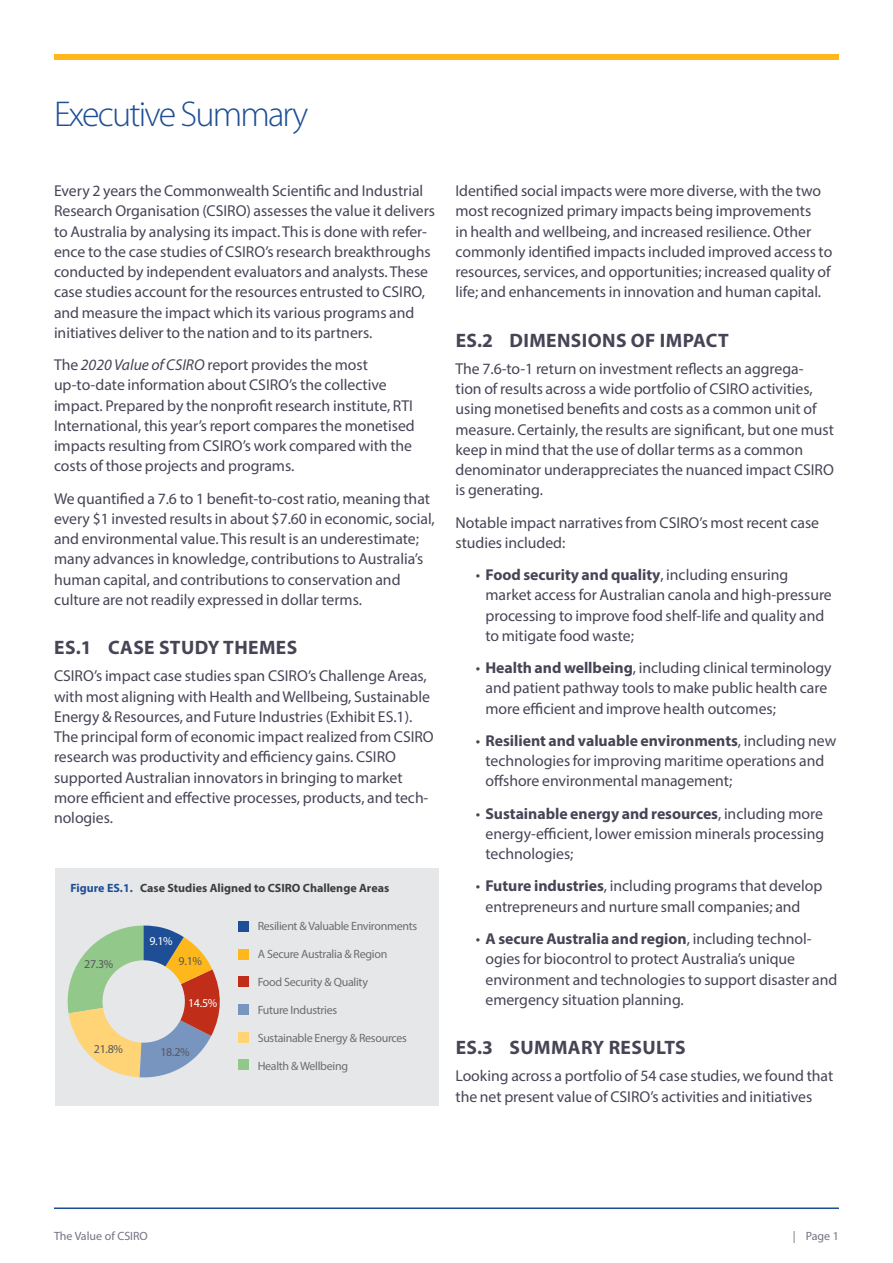
<style>
.page{position:relative;width:893px;height:1263px;background:#fff}
.page>*{position:absolute;margin:0;border:0;box-sizing:border-box;transform-origin:0 0}
.t1{font:300 36px "Myriad Pro";letter-spacing:-.05em;color:#1e4f96}
.body_copy{font:700 19.5px "Myriad Pro";letter-spacing:.02em;color:#474456}
.t2{font:15.75px/20.2px "Myriad Pro";color:#474456}
.t3{font:12px "Myriad Pro";letter-spacing:-.025em;color:#6c6d70}
.Table_Header{font:700 12px "Myriad Pro";color:#3e3e3f}
.t4{font:12px "Myriad Pro";color:#747283}
.t5{font:12px "Myriad Pro";color:#57585a}
.t6{font:12px "Myriad Pro";color:#fff}
.s1{font-style:italic}
.s2{color:#1e4f96}
.s3{font-weight:700}
</style>
<div class="page">
<div style="left:54px;top:54px;width:785px;height:5px;background:#ffb81c"></div>
<hr style="left:54px;top:1207px;width:785px;height:2px;background:#1e4f96">
<div style="left:55px;top:869px;width:383px;height:237px;background:#e6e7e9"></div>
<svg style="left:67px;top:925px;width:153px;height:153px"></svg>
<div style="left:238px;top:921px;width:11px;height:11px;background:#1e4f96"></div>
<div style="left:238px;top:949px;width:11px;height:11px;background:#ffb81c"></div>
<div style="left:238px;top:976px;width:11px;height:11px;background:#c02d19"></div>
<div style="left:238px;top:1004px;width:11px;height:11px;background:#7895c0"></div>
<div style="left:238px;top:1032px;width:11px;height:10px;background:#ffd477"></div>
<div style="left:238px;top:1059px;width:11px;height:11px;background:#92c889"></div>
<div style="left:103px;top:960px;width:82px;height:83px;background:#e6e7e9;border-radius:50%"></div>
<p class="t1" style="left:54px;top:94px;width:256px">Executive Summary</p>
<p class="t2" style="left:54px;top:180px;width:383px">Every 2 years the Commonwealth Scientific and Industrial Research Organisation (CSIRO) assesses the value it delivers to Australia by analysing its impact. This is done with refer&shy;ence to the case studies of CSIRO’s research breakthroughs conducted by independent evaluators and analysts. These case studies account for the resources entrusted to CSIRO, and measure the impact which its various programs and initiatives deliver to the nation and to its partners.</p>
<p class="t2" style="left:54px;top:354px;width:362px">The <span class="s1">2020 Value of CSIRO</span> report provides the most up-to-date information about CSIRO’s the collective impact. Prepared by the nonprofit research institute, RTI International, this year’s report compares the monetised impacts resulting from CSIRO’s work compared with the costs of those projects and programs.</p>
<p class="t2" style="left:54px;top:488px;width:382px">We quantified a 7.6 to 1 benefit-to-cost ratio, meaning that every $1 invested results in about $7.60 in economic, social, and environmental value. This result is an underestimate; many advances in knowledge, contributions to Australia’s human capital, and contributions to conservation and culture are not readily expressed in dollar terms.</p>
<p class="body_copy" style="left:54px;top:635px;width:245px">ES.1 CASE STUDY THEMES</p>
<p class="t2" style="left:54px;top:666px;width:381px">CSIRO’s impact case studies span CSIRO’s Challenge Areas, with most aligning with Health and Wellbeing, Sustainable Energy &amp; Resources, and Future Industries (Exhibit ES.1).<br>The principal form of economic impact realized from CSIRO research was productivity and efficiency gains. CSIRO supported Australian innovators in bringing to market more efficient and effective processes, products, and tech&shy;nologies.</p>
<p class="Table_Header" style="left:70px;top:880px;width:320px"><span class="s2">Figure ES.1.</span> Case Studies Aligned to CSIRO Challenge Areas</p>
<p class="t3" style="left:258px;top:919px;width:161px">Resilient &amp; Valuable Environments</p>
<p class="t3" style="left:258px;top:947px;width:131px">A Secure Australia &amp; Region</p>
<p class="t3" style="left:258px;top:975px;width:112px">Food Security &amp; Quality</p>
<p class="t3" style="left:258px;top:1003px;width:81px">Future Industries</p>
<p class="t3" style="left:258px;top:1030px;width:151px">Sustainable Energy &amp; Resources</p>
<p class="t3" style="left:258px;top:1058px;width:92px">Health &amp; Wellbeing</p>
<p class="t6" style="left:149px;top:934px;width:25px">9.1%</p>
<p class="t5" style="left:179px;top:953px;width:25px">9.1%</p>
<p class="t5" style="left:84px;top:957px;width:31px">27.3%</p>
<p class="t6" style="left:188px;top:996px;width:31px">14.5%</p>
<p class="t5" style="left:94px;top:1041px;width:31px">21.8%</p>
<p class="t5" style="left:160px;top:1045px;width:31px">18.2%</p>
<p class="t2" style="left:455px;top:180px;width:378px">Identified social impacts were more diverse, with the two most recognized primary impacts being improvements<br>in health and wellbeing, and increased resilience. Other commonly identified impacts included improved access to resources, services, and opportunities; increased quality of life; and enhancements in innovation and human capital.</p>
<p class="body_copy" style="left:456px;top:328px;width:275px">ES.2 DIMENSIONS OF IMPACT</p>
<p class="t2" style="left:455px;top:358px;width:380px">The 7.6-to-1 return on investment reflects an aggrega-<br>tion of results across a wide portfolio of CSIRO activities, using monetised benefits and costs as a common unit of measure. Certainly, the results are significant, but one must keep in mind that the use of dollar terms as a common denominator underappreciates the nuanced impact CSIRO is generating.</p>
<p class="t2" style="left:455px;top:512px;width:365px">Notable impact narratives from CSIRO’s most recent case studies included:</p>
<p class="t2" style="left:485px;top:564px;width:348px;text-indent:-10px">• <span class="s3">Food security and quality</span>, including ensuring market access for Australian canola and high-pressure processing to improve food shelf-life and quality and to mitigate food waste;</p>
<p class="t2" style="left:485px;top:657px;width:348px;text-indent:-10px">• <span class="s3">Health and wellbeing</span>, including clinical terminology and patient pathway tools to make public health care more efficient and improve health outcomes;</p>
<p class="t2" style="left:485px;top:730px;width:352px;text-indent:-10px">• <span class="s3">Resilient and valuable environments</span>, including new technologies for improving maritime operations and offshore environmental management;</p>
<p class="t2" style="left:485px;top:803px;width:340px;text-align:justify;text-indent:-10px">• <span class="s3">Sustainable energy and resources</span>, including more energy-efficient, lower emission minerals processing technologies;</p>
<p class="t2" style="left:485px;top:876px;width:338px;text-indent:-10px">• <span class="s3">Future industries</span>, including programs that develop entrepreneurs and nurture small companies; and</p>
<p class="t2" style="left:485px;top:928px;width:353px;text-indent:-10px">• <span class="s3">A secure Australia and region</span>, including technol&shy;ogies for biocontrol to protect Australia’s unique environment and technologies to support disaster and emergency situation planning.</p>
<p class="body_copy" style="left:456px;top:1035px;width:232px">ES.3 SUMMARY RESULTS</p>
<p class="t2" style="left:455px;top:1065px;width:379px">Looking across a portfolio of 54 case studies, we found that the net present value of CSIRO’s activities and initiatives</p>
<p class="t4" style="left:54px;top:1229px;width:95px">The Value of CSIRO</p>
<p class="t4" style="left:793px;top:1229px;width:48px">| Page 1</p>
</div>
